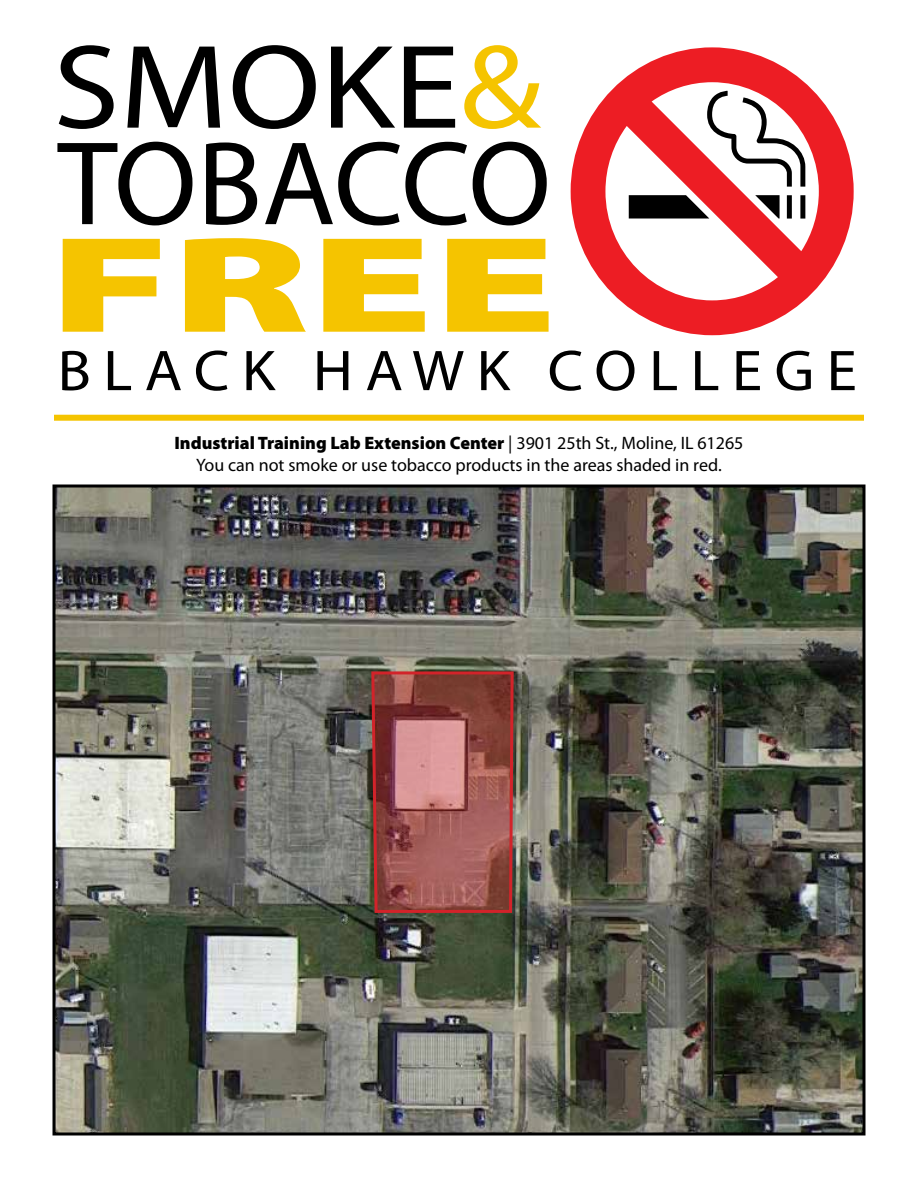
<style>
.page{position:relative;width:918px;height:1188px;background:#fff}
.page>*{position:absolute;margin:0;border:0;box-sizing:border-box;transform-origin:0 0}
.t1{font:900 137.7px "Myriad Pro";color:#f5c400;scale:1.63 1}
.t2{font:120.3px/96.4px "Myriad Pro";color:#000;scale:1.12 1}
.t3{font:57.9px "Myriad Pro";letter-spacing:.2em;color:#000;scale:1.06 1}
.t4{font:18px/21.6px "Myriad Pro";color:#000;text-align:center}
.s1{color:#f5c400}
.s2{font-weight:900}
</style>
<div class="page">
<svg style="left:571px;top:47px;width:283px;height:288px"></svg>
<svg style="left:629px;top:91px;width:176px;height:128px"></svg>
<div style="left:54px;top:415px;width:810px;height:6px;background:#f5c400"></div>
<img style="left:56px;top:488px;width:806px;height:644px">
<div style="left:52px;top:484px;width:814px;height:652px;border:3px solid #000"></div>
<svg style="left:370px;top:670px;width:145px;height:244px;background:#9c5652"></svg>
<h2 class="t2" style="left:53px;top:37px;width:446px">SMOKE<span class="s1">&amp;<br></span>TOBACCO</h2>
<h1 class="t1" style="left:49px;top:193px;width:313px">FREE</h1>
<h3 class="t3" style="left:58px;top:335px;width:756px">BLACK HAWK COLLEGE</h3>
<p class="t4" style="left:174px;top:433px;width:571px"><span class="s2">Industrial Training Lab Extension Center</span> | 3901 25th St., Moline, IL 61265<br>You can not smoke or use tobacco products in the areas shaded in red.</p>
</div>
